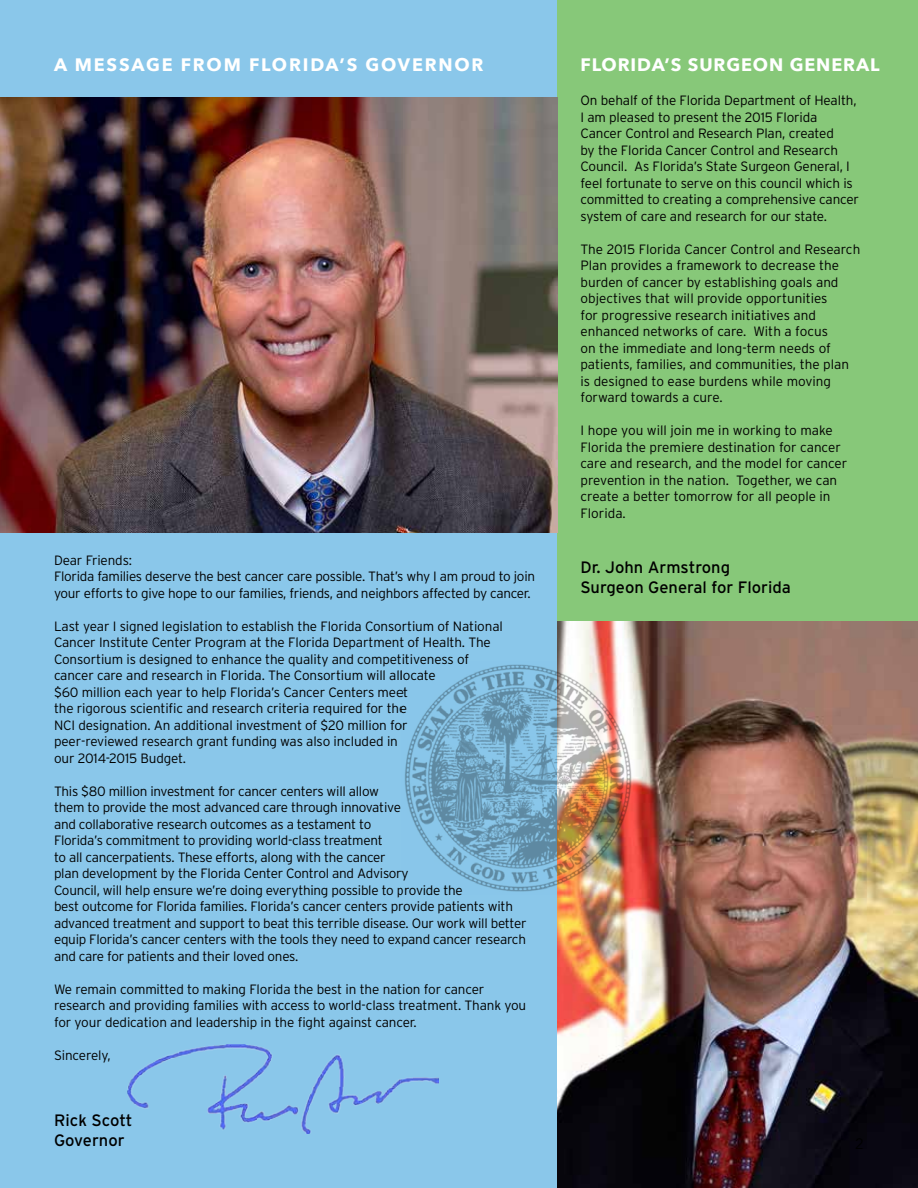
<style>
.page{position:relative;width:918px;height:1188px;background:#fff}
.page>*{position:absolute;margin:0;border:0;box-sizing:border-box;transform-origin:0 0}
.t1{font:700 18px "Avenir Next";letter-spacing:.1em;color:#fff}
.t2{font:700 18px "Avenir Next";letter-spacing:.05em;color:#fff}
.t3{font:16.5px/19.8px "Interstate";color:#000}
.t4{font:300 13.5px/16.5px "Interstate";letter-spacing:-.015em;color:#000}
</style>
<div class="page">
<div style="left:0;top:0;width:558px;height:1188px;background:#8ac7ea"></div>
<div style="left:557px;top:0;width:361px;height:896px;background:#87c879"></div>
<img style="left:0;top:98px;width:557px;height:434px">
<img style="left:557px;top:622px;width:361px;height:566px">
<img style="left:127px;top:1044px;width:311px;height:90px">
<img style="left:405px;top:661px;width:230px;height:233px">
<h1 class="t1" style="left:54px;top:54px;width:431px">A MESSAGE FROM FLORIDA’S GOVERNOR</h1>
<h1 class="t2" style="left:580px;top:54px;width:301px">FLORIDA’S SURGEON GENERAL</h1>
<p class="t4" style="left:580px;top:92px;width:280px">On behalf of the Florida Department of Health, I am pleased to present the 2015 Florida Cancer Control and Research Plan, created<br>by the Florida Cancer Control and Research Council. As Florida’s State Surgeon General, I feel fortunate to serve on this council which is committed to creating a comprehensive cancer system of care and research for our state.</p>
<p class="t4" style="left:580px;top:241px;width:281px">The 2015 Florida Cancer Control and Research Plan provides a framework to decrease the burden of cancer by establishing goals and objectives that will provide opportunities<br>for progressive research initiatives and enhanced networks of care. With a focus<br>on the immediate and long-term needs of patients, families, and communities, the plan is designed to ease burdens while moving forward towards a cure.</p>
<p class="t4" style="left:580px;top:422px;width:268px">I hope you will join me in working to make Florida the premiere destination for cancer care and research, and the model for cancer prevention in the nation. Together, we can create a better tomorrow for all people in Florida.</p>
<p class="t4" style="left:54px;top:552px;width:483px">Dear Friends:<br>Florida families deserve the best cancer care possible. That’s why I am proud to join your efforts to give hope to our families, friends, and neighbors affected by cancer.</p>
<p class="t4" style="left:54px;top:618px;width:450px">Last year I signed legislation to establish the Florida Consortium of National Cancer Institute Center Program at the Florida Department of Health. The Consortium is designed to enhance the quality and competitiveness of cancer care and research in Florida. The Consortium will allocate<br>$60 million each year to help Florida’s Cancer Centers meet<br>the rigorous scientific and research criteria required for the<br>NCI designation. An additional investment of $20 million for<br>peer-reviewed research grant funding was also included in<br>our 2014-2015 Budget.</p>
<p class="t4" style="left:54px;top:783px;width:474px">This $80 million investment for cancer centers will allow<br>them to provide the most advanced care through innovative<br>and collaborative research outcomes as a testament to<br>Florida’s commitment to providing world-class treatment<br>to all cancerpatients. These efforts, along with the cancer<br>plan development by the Florida Center Control and Advisory<br>Council, will help ensure we’re doing everything possible to provide the<br>best outcome for Florida families. Florida’s cancer centers provide patients with advanced treatment and support to beat this terrible disease. Our work will better equip Florida’s cancer centers with the tools they need to expand cancer research and care for patients and their loved ones.</p>
<p class="t4" style="left:54px;top:981px;width:474px">We remain committed to making Florida the best in the nation for cancer research and providing families with access to world-class treatment. Thank you for your dedication and leadership in the fight against cancer.</p>
<p class="t4" style="left:54px;top:1047px;width:58px">Sincerely,</p>
<p class="t3" style="left:54px;top:1110px;width:80px">Rick Scott<br>Governor</p>
<p class="t3" style="left:580px;top:557px;width:212px">Dr. John Armstrong<br>Surgeon General for Florida</p>
</div>
